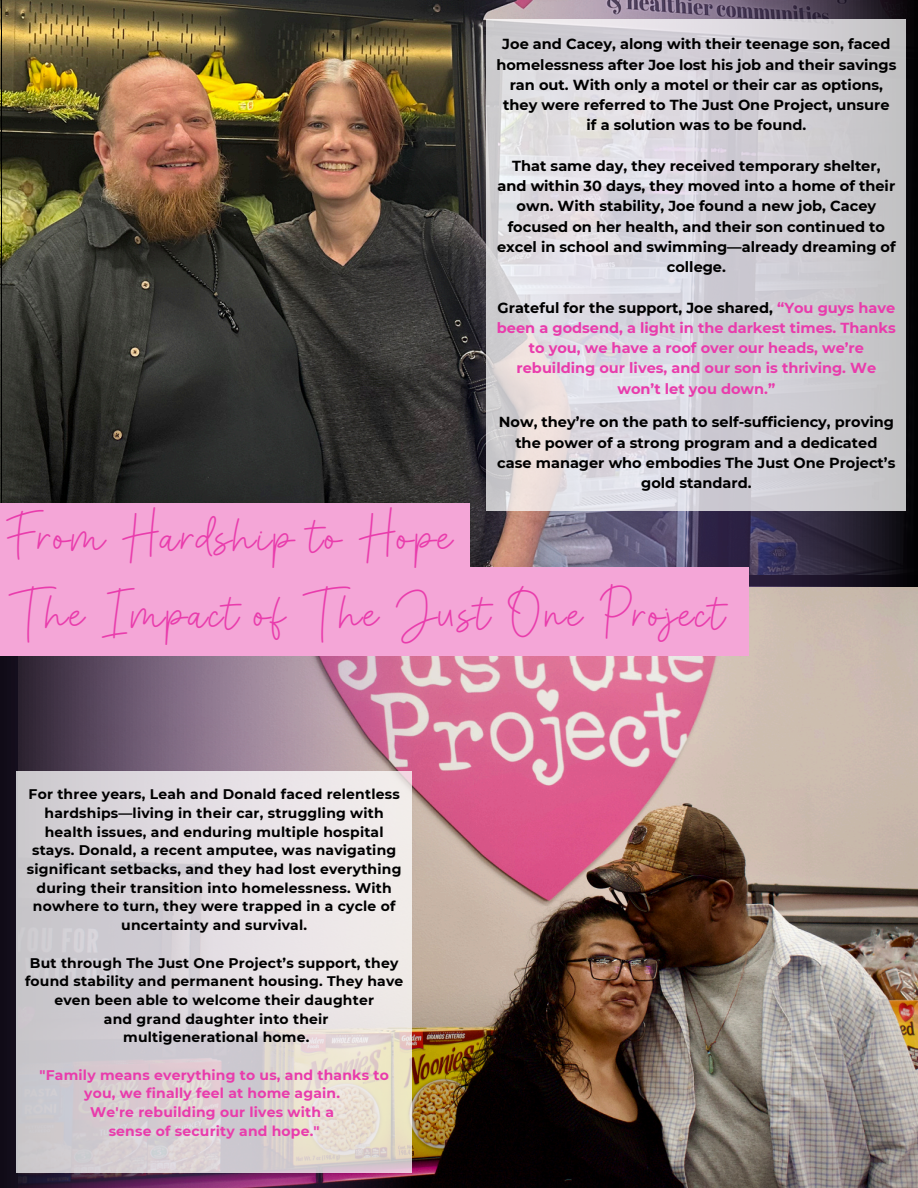
<style>
.page{position:relative;width:918px;height:1188px;background:#fff}
.page>*{position:absolute;margin:0;border:0;box-sizing:border-box;transform-origin:0 0}
.t1{font:47.85px "Olamitte";letter-spacing:.04em;color:#e93cac}
.t2{font:700 14.55px/20.2px "Montserrat";color:#000;text-align:center}
.t3{font:700 14.55px/20.2px "Montserrat";color:#e93cac;text-align:center}
.t4{font:700 13.95px/18.6px "Montserrat";letter-spacing:.015em;color:#000;text-align:center}
.t5{font:700 13.95px/18.6px "Montserrat";letter-spacing:.015em;color:#e93cac;text-align:center}
.s1{color:#000}
</style>
<div class="page">
<img style="left:749px;top:586px;width:169px;height:602px">
<img style="left:2px;top:0;width:916px;height:586px">
<img style="left:0;top:594px;width:871px;height:594px">
<svg style="left:16px;top:771px;width:396px;height:401px;background:#dcd6d8"></svg>
<div style="left:0;top:503px;width:470px;height:71px;background:#f4a6d7"></div>
<div style="left:0;top:567px;width:749px;height:88px;background:#f4a6d7"></div>
<svg style="left:487px;top:19px;width:419px;height:492px;background:#d4d2d7"></svg>
<p class="t2" style="left:496px;top:34px;width:402px">Joe and Cacey, along with their teenage son, faced homelessness after Joe lost his job and their savings ran out. With only a motel or their car as options, they were referred to The Just One Project, unsure<br>if a solution was to be found.</p>
<h1 class="t2" style="left:497px;top:156px;width:400px">That same day, they received temporary shelter, and within 30 days, they moved into a home of their own. With stability, Joe found a new job, Cacey focused on her health, and their son continued to excel in school and swimming—already dreaming of college.</h1>
<p class="t3" style="left:497px;top:297px;width:400px"><span class="s1">Grateful for the support, Joe shared,</span> “You guys have been a godsend, a light in the darkest times. Thanks to you, we have a roof over our heads, we’re rebuilding our lives, and our son is thriving. We won’t let you down.”</p>
<p class="t2" style="left:497px;top:412px;width:400px">Now, they’re on the path to self-sufficiency, proving the power of a strong program and a dedicated case manager who embodies The Just One Project’s gold standard.</p>
<p class="t1" style="left:4px;top:505px;width:450px">From Hardship to Hope</p>
<p class="t1" style="left:7px;top:581px;width:720px">The Impact of The Just One Project</p>
<p class="t4" style="left:27px;top:785px;width:376px">For three years, Leah and Donald faced relentless hardships—living in their car, struggling with health issues, and enduring multiple hospital stays. Donald, a recent amputee, was navigating significant setbacks, and they had lost everything during their transition into homelessness. With nowhere to turn, they were trapped in a cycle of uncertainty and survival.</p>
<p class="t4" style="left:25px;top:953px;width:380px">But through The Just One Project’s support, they found stability and permanent housing. They have even been able to welcome their daughter</p>
<h1 class="t4" style="left:104px;top:1009px;width:226px">and grand daughter into their</h1>
<p class="t4" style="left:123px;top:1028px;width:188px">multigenerational home.</p>
<p class="t5" style="left:40px;top:1065px;width:351px">"Family means everything to us, and thanks to you, we finally feel at home again.</p>
<p class="t5" style="left:90px;top:1103px;width:245px">We're rebuilding our lives with a</p>
<p class="t5" style="left:109px;top:1121px;width:213px">sense of security and hope."</p>
</div>
